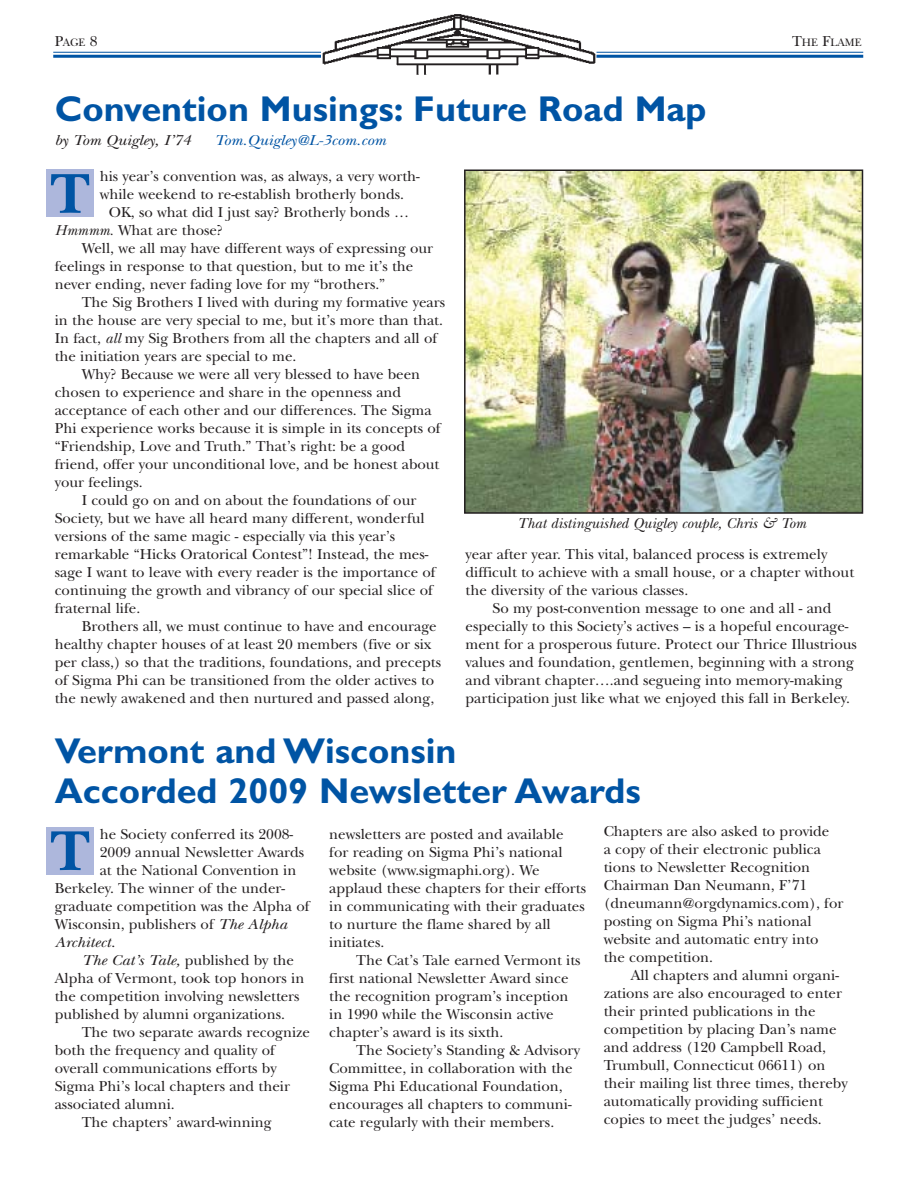
<style>
.page{position:relative;width:918px;height:1188px;background:#fff}
.page>*{position:absolute;margin:0;border:0;box-sizing:border-box;transform-origin:0 0}
.t1{font:700 58.5px "New Baskerville";color:#0054a4}
.t2{font:700 36px/40.5px "Gill Sans";color:#0054a4}
.t3{font:15px/18px "New Baskerville";color:#231f20}
.t4{font:italic 15px "New Baskerville";color:#231f20}
.t5{font:italic 15px "New Baskerville";color:#231f20;scale:1.11 1}
.t6{font:italic 15px "New Baskerville";color:#0054a4;scale:1.11 1}
.t7{font:11.25px "New Baskerville";color:#231f20}
.s1{font-size:15px}
.s2{font-style:italic}
</style>
<div class="page">
<hr style="left:53px;top:52px;width:810px;height:1px;background:#0054a4">
<hr style="left:53px;top:55px;width:810px;height:3px;background:#0054a4">
<img style="left:321px;top:14px;width:276px;height:61px">
<img style="left:467px;top:173px;width:393px;height:338px">
<div style="left:464px;top:170px;width:399px;height:344px;border:2px solid #231f20"></div>
<div style="left:46px;top:170px;width:48px;height:47px;background:#adb7dc"></div>
<div style="left:46px;top:827px;width:48px;height:47px;background:#adb7dc"></div>
<p class="t7" style="left:55px;top:39px;width:44px"><span class="s1">P</span>AGE <span class="s1">8</span></p>
<p class="t7" style="left:792px;top:39px;width:71px"><span class="s1">T</span>HE <span class="s1">F</span>LAME</p>
<h2 class="t2" style="left:55px;top:93px;width:653px">Convention Musings: Future Road Map</h2>
<p class="t5" style="left:55px;top:135px;width:124px">by Tom Quigley, I’74</p>
<p class="t6" style="left:215px;top:135px;width:156px">Tom.Quigley@L-3com.com</p>
<h1 class="t1" style="left:50px;top:173px;width:41px">T</h1>
<p class="t3" style="left:100px;top:169px;width:322px">his year’s convention was, as always, a very worth-</p>
<p class="t3" style="left:100px;top:187px;width:306px">while weekend to re-establish brotherly bonds.</p>
<p class="t3" style="left:109px;top:205px;width:302px">OK, so what did I just say? Brotherly bonds …</p>
<p class="t3" style="left:55px;top:223px;width:170px"><span class="s2">Hmmmm.</span> What are those?</p>
<p class="t3" style="left:82px;top:241px;width:353px">Well, we all may have different ways of expressing our</p>
<p class="t3" style="left:55px;top:259px;width:360px">feelings in response to that question, but to me it’s the</p>
<p class="t3" style="left:55px;top:277px;width:332px">never ending, never fading love for my “brothers.”</p>
<p class="t3" style="left:82px;top:295px;width:365px">The Sig Brothers I lived with during my formative years</p>
<p class="t3" style="left:55px;top:313px;width:390px">in the house are very special to me, but it’s more than that.</p>
<p class="t3" style="left:55px;top:331px;width:384px">In fact, <span class="s2">all</span> my Sig Brothers from all the chapters and all of</p>
<p class="t3" style="left:55px;top:349px;width:243px">the initiation years are special to me.</p>
<p class="t3" style="left:82px;top:367px;width:340px">Why? Because we were all very blessed to have been</p>
<p class="t3" style="left:55px;top:385px;width:348px">chosen to experience and share in the openness and</p>
<p class="t3" style="left:55px;top:403px;width:378px">acceptance of each other and our differences. The Sigma</p>
<p class="t3" style="left:55px;top:421px;width:387px">Phi experience works because it is simple in its concepts of</p>
<p class="t3" style="left:55px;top:439px;width:352px">“Friendship, Love and Truth.” That’s right: be a good</p>
<p class="t3" style="left:55px;top:457px;width:386px">friend, offer your unconditional love, and be honest about</p>
<p class="t3" style="left:55px;top:475px;width:89px">your feelings.</p>
<p class="t3" style="left:82px;top:493px;width:336px">I could go on and on about the foundations of our</p>
<p class="t3" style="left:55px;top:511px;width:372px">Society, but we have all heard many different, wonderful</p>
<p class="t3" style="left:55px;top:529px;width:342px">versions of the same magic - especially via this year’s</p>
<p class="t3" style="left:55px;top:547px;width:375px">remarkable “Hicks Oratorical Contest”! Instead, the mes-</p>
<p class="t3" style="left:55px;top:565px;width:383px">sage I want to leave with every reader is the importance of</p>
<p class="t3" style="left:55px;top:583px;width:380px">continuing the growth and vibrancy of our special slice of</p>
<p class="t3" style="left:55px;top:601px;width:87px">fraternal life.</p>
<p class="t3" style="left:82px;top:619px;width:356px">Brothers all, we must continue to have and encourage</p>
<p class="t3" style="left:55px;top:637px;width:379px">healthy chapter houses of at least 20 members (five or six</p>
<p class="t3" style="left:55px;top:655px;width:388px">per class,) so that the traditions, foundations, and precepts</p>
<p class="t3" style="left:55px;top:673px;width:381px">of Sigma Phi can be transitioned from the older actives to</p>
<p class="t3" style="left:55px;top:691px;width:381px">the newly awakened and then nurtured and passed along,</p>
<p class="t4" style="left:517px;top:518px;width:290px">That distinguished Quigley couple, Chris &amp; Tom</p>
<p class="t3" style="left:466px;top:547px;width:363px">year after year. This vital, balanced process is extremely</p>
<p class="t3" style="left:466px;top:565px;width:390px">difficult to achieve with a small house, or a chapter without</p>
<p class="t3" style="left:466px;top:583px;width:224px">the diversity of the various classes.</p>
<p class="t3" style="left:493px;top:601px;width:341px">So my post-convention message to one and all - and</p>
<p class="t3" style="left:466px;top:619px;width:384px">especially to this Society’s actives – is a hopeful encourage-</p>
<p class="t3" style="left:466px;top:637px;width:393px">ment for a prosperous future. Protect our Thrice Illustrious</p>
<p class="t3" style="left:466px;top:655px;width:390px">values and foundation, gentlemen, beginning with a strong</p>
<p class="t3" style="left:466px;top:673px;width:379px">and vibrant chapter….and segueing into memory-making</p>
<p class="t3" style="left:466px;top:691px;width:386px">participation just like what we enjoyed this fall in Berkeley.</p>
<h2 class="t2" style="left:55px;top:734px;width:588px">Vermont and Wisconsin<br>Accorded 2009 Newsletter Awards</h2>
<h1 class="t1" style="left:50px;top:830px;width:41px">T</h1>
<p class="t3" style="left:329px;top:827px;width:258px">newsletters are posted and available for reading on Sigma Phi’s national website (www.sigmaphi.org). We applaud these chapters for their efforts in communicating with their graduates to nurture the flame shared by all initiates.</p>
<p class="t3" style="left:329px;top:953px;width:253px;text-indent:27px">The Cat’s Tale earned Vermont its first national Newsletter Award since the recognition program’s inception in 1990 while the Wisconsin active chapter’s award is its sixth.</p>
<p class="t3" style="left:329px;top:1043px;width:252px;text-indent:27px">The Society’s Standing &amp; Advisory Committee, in collaboration with the Sigma Phi Educational Foundation, encourages all chapters to communi&shy;cate regularly with their members.</p>
<p class="t3" style="left:604px;top:824px;width:241px">Chapters are also asked to provide<br>a copy of their electronic publica tions to Newsletter Recognition<br>Chairman Dan Neumann, F’71 (dneumann@orgdynamics.com), for posting on Sigma Phi’s national website and automatic entry into the competition.</p>
<p class="t3" style="left:604px;top:968px;width:245px;text-indent:27px">All chapters and alumni organi&shy;zations are also encouraged to enter their printed publications in the competition by placing Dan’s name and address (120 Campbell Road, Trumbull, Connecticut 06611) on their mailing list three times, thereby automatically providing sufficient copies to meet the judges’ needs.</p>
<p class="t3" style="left:100px;top:827px;width:195px">he Society conferred its 2008-</p>
<p class="t3" style="left:100px;top:845px;width:206px">2009 annual Newsletter Awards</p>
<p class="t3" style="left:100px;top:863px;width:198px">at the National Convention in</p>
<p class="t3" style="left:55px;top:881px;width:232px">Berkeley. The winner of the under-</p>
<p class="t3" style="left:55px;top:899px;width:256px">graduate competition was the Alpha of</p>
<p class="t3" style="left:55px;top:917px;width:234px">Wisconsin, publishers of <span class="s2">The Alpha</span></p>
<p class="t5" style="left:55px;top:937px;width:56px">Architect.</p>
<p class="t3" style="left:82px;top:953px;width:214px"><span class="s2">The Cat’s Tale,</span> published by the</p>
<p class="t3" style="left:55px;top:971px;width:251px">Alpha of Vermont, took top honors in</p>
<p class="t3" style="left:55px;top:989px;width:246px">the competition involving newsletters</p>
<p class="t3" style="left:55px;top:1007px;width:232px">published by alumni organizations.</p>
<p class="t3" style="left:82px;top:1025px;width:230px">The two separate awards recognize</p>
<p class="t3" style="left:55px;top:1043px;width:222px">both the frequency and quality of</p>
<p class="t3" style="left:55px;top:1061px;width:223px">overall communications efforts by</p>
<p class="t3" style="left:55px;top:1079px;width:237px">Sigma Phi’s local chapters and their</p>
<p class="t3" style="left:55px;top:1097px;width:122px">associated alumni.</p>
<p class="t3" style="left:82px;top:1115px;width:192px">The chapters’ award-winning</p>
</div>
